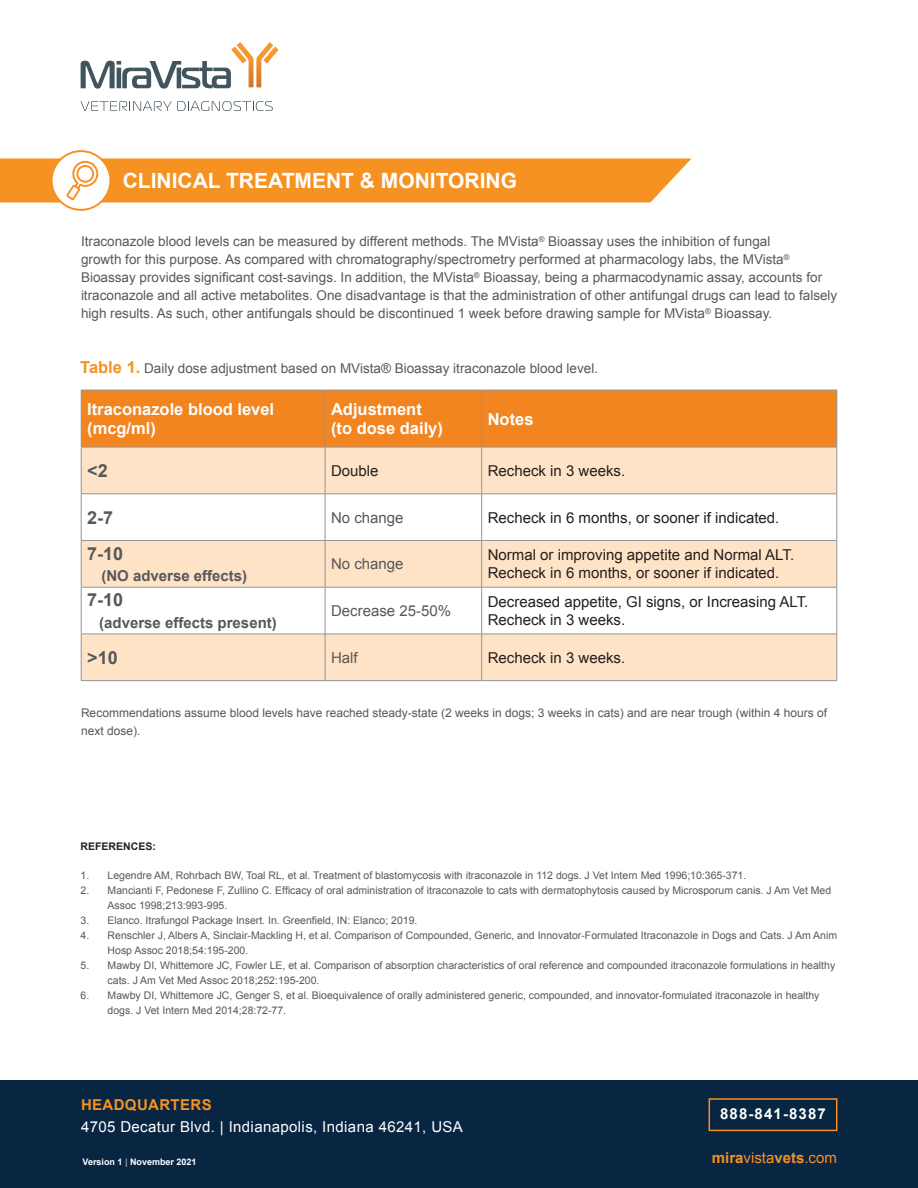
<style>
.page{position:relative;width:918px;height:1188px;background:#fff}
.page>*{position:absolute;margin:0;border:0;box-sizing:border-box;transform-origin:0 0}
.t1{font:700 21px "Arial";color:#fff}
.t2{font:700 18px "Arial";color:#57585a}
.t3{font:700 16.5px/19.8px "Arial";color:#fff}
.t4{font:15px/18px "Arial";color:#231f20}
.t5{font:15px "Arial";letter-spacing:.025em;color:#fff}
.t6{font:700 15px "Arial";color:#57585a}
.t7{font:15px "Arial";color:#57585a}
.t8{font:15px "Arial";color:#f69122}
.t9{font:700 15px "Arial";letter-spacing:.025em;color:#f69122}
.t10{font:700 15px "Arial";letter-spacing:.075em;color:#fff}
.t11{font:13.5px/18px "Arial";color:#57585a}
.t12{font:12px/18px "Arial";color:#57585a}
.t13{font:10.5px/15px "Arial";color:#57585a}
.t14{font:700 10.5px "Arial";color:#231f20}
.t15{font:700 9px "Arial";color:#fff}
.s1{font-weight:700;font-size:16.5px;color:#f69122}
.s2{color:#a7a8b5}
.s3{font-weight:700}
</style>
<div class="page">
<svg style="left:81px;top:42px;width:197px;height:47px"></svg>
<svg style="left:81px;top:101px;width:192px;height:10px"></svg>
<div style="left:0;top:1080px;width:918px;height:108px;background:#082542"></div>
<svg style="left:51px;top:150px;width:60px;height:61px"></svg>
<div style="left:53px;top:152px;width:56px;height:57px;background:#fff;border-radius:50%"></div>
<svg style="left:0;top:158px;width:691px;height:44px;background:#f69c38"></svg>
<div style="left:709px;top:1098px;width:128px;height:33px;border:2px solid #f69122"></div>
<div style="left:82px;top:391px;width:755px;height:56px;background:#f38520"></div>
<svg style="left:82px;top:448px;width:755px;height:232px;fill:#fee3c6"></svg>
<hr style="left:81px;top:390px;width:244px;height:1px;background:#939598">
<hr style="left:81px;top:390px;width:1px;height:57px;background:#939598">
<hr style="left:325px;top:390px;width:157px;height:1px;background:#939598">
<hr style="left:325px;top:390px;width:1px;height:57px;background:#939598">
<hr style="left:482px;top:390px;width:355px;height:1px;background:#939598">
<hr style="left:481px;top:390px;width:1px;height:57px;background:#939598">
<hr style="left:837px;top:390px;width:1px;height:57px;background:#939598">
<hr style="left:81px;top:447px;width:244px;height:1px;background:#939598">
<hr style="left:81px;top:447px;width:1px;height:47px;background:#939598">
<hr style="left:325px;top:447px;width:157px;height:1px;background:#939598">
<hr style="left:325px;top:447px;width:1px;height:47px;background:#939598">
<hr style="left:482px;top:447px;width:355px;height:1px;background:#939598">
<hr style="left:481px;top:447px;width:1px;height:47px;background:#939598">
<hr style="left:837px;top:447px;width:1px;height:47px;background:#939598">
<hr style="left:81px;top:494px;width:244px;height:1px;background:#939598">
<hr style="left:81px;top:494px;width:1px;height:46px;background:#939598">
<hr style="left:325px;top:494px;width:157px;height:1px;background:#939598">
<hr style="left:325px;top:494px;width:1px;height:46px;background:#939598">
<hr style="left:482px;top:494px;width:355px;height:1px;background:#939598">
<hr style="left:481px;top:494px;width:1px;height:46px;background:#939598">
<hr style="left:837px;top:494px;width:1px;height:46px;background:#939598">
<hr style="left:81px;top:540px;width:244px;height:1px;background:#939598">
<hr style="left:81px;top:541px;width:1px;height:46px;background:#939598">
<hr style="left:325px;top:540px;width:157px;height:1px;background:#939598">
<hr style="left:325px;top:541px;width:1px;height:46px;background:#939598">
<hr style="left:482px;top:540px;width:355px;height:1px;background:#939598">
<hr style="left:481px;top:541px;width:1px;height:46px;background:#939598">
<hr style="left:837px;top:541px;width:1px;height:46px;background:#939598">
<hr style="left:81px;top:587px;width:244px;height:1px;background:#939598">
<hr style="left:81px;top:587px;width:1px;height:47px;background:#939598">
<hr style="left:325px;top:587px;width:157px;height:1px;background:#939598">
<hr style="left:325px;top:587px;width:1px;height:47px;background:#939598">
<hr style="left:482px;top:587px;width:355px;height:1px;background:#939598">
<hr style="left:481px;top:587px;width:1px;height:47px;background:#939598">
<hr style="left:837px;top:587px;width:1px;height:47px;background:#939598">
<hr style="left:81px;top:634px;width:244px;height:1px;background:#939598">
<hr style="left:81px;top:634px;width:1px;height:46px;background:#939598">
<hr style="left:325px;top:634px;width:157px;height:1px;background:#939598">
<hr style="left:325px;top:634px;width:1px;height:46px;background:#939598">
<hr style="left:482px;top:634px;width:355px;height:1px;background:#939598">
<hr style="left:481px;top:634px;width:1px;height:46px;background:#939598">
<hr style="left:837px;top:634px;width:1px;height:46px;background:#939598">
<hr style="left:81px;top:680px;width:244px;height:1px;background:#939598">
<hr style="left:325px;top:680px;width:157px;height:1px;background:#939598">
<hr style="left:482px;top:680px;width:355px;height:1px;background:#939598">
<h1 class="t1" style="left:123px;top:167px;width:396px">CLINICAL TREATMENT &amp; MONITORING</h1>
<p class="t11" style="left:81px;top:233px;width:758px">Itraconazole blood levels can be measured by different methods. The MVista<sup>®</sup> Bioassay uses the inhibition of fungal<br>growth for this purpose. As compared with chromatography/spectrometry performed at pharmacology labs, the MVista<sup>® </sup>Bioassay provides significant cost-savings. In addition, the MVista<sup>®</sup> Bioassay, being a pharmacodynamic assay, accounts for itraconazole and all active metabolites. One disadvantage is that the administration of other antifungal drugs can lead to falsely high results. As such, other antifungals should be discontinued 1 week before drawing sample for MVista<sup>®</sup> Bioassay.</p>
<p class="t11" style="left:80px;top:359px;width:519px"><span class="s1">Table 1.</span> Daily dose adjustment based on MVista® Bioassay itraconazole blood level.</p>
<p class="t3" style="left:87px;top:400px;width:189px">Itraconazole blood level (mcg/ml)</p>
<p class="t3" style="left:331px;top:400px;width:113px">Adjustment (to dose daily)</p>
<p class="t3" style="left:488px;top:409px;width:47px">Notes</p>
<p class="t2" style="left:87px;top:459px;width:22px">&lt;2</p>
<p class="t4" style="left:331px;top:462px;width:49px">Double</p>
<p class="t4" style="left:488px;top:462px;width:139px">Recheck in 3 weeks.</p>
<p class="t2" style="left:87px;top:506px;width:28px">2-7</p>
<p class="t7" style="left:331px;top:508px;width:74px">No change</p>
<p class="t4" style="left:488px;top:509px;width:293px">Recheck in 6 months, or sooner if indicated.</p>
<p class="t2" style="left:87px;top:541px;width:38px">7-10</p>
<p class="t6" style="left:101px;top:566px;width:147px">(NO adverse effects)</p>
<p class="t4" style="left:488px;top:546px;width:308px">Normal or improving appetite and Normal ALT.</p>
<p class="t4" style="left:488px;top:564px;width:293px">Recheck in 6 months, or sooner if indicated.</p>
<p class="t7" style="left:331px;top:554px;width:74px">No change</p>
<p class="t2" style="left:87px;top:588px;width:38px">7-10</p>
<p class="t6" style="left:99px;top:613px;width:179px">(adverse effects present)</p>
<p class="t7" style="left:331px;top:601px;width:122px">Decrease 25-50%</p>
<p class="t4" style="left:488px;top:593px;width:322px">Decreased appetite, GI signs, or Increasing ALT.<br>Recheck in 3 weeks.</p>
<p class="t2" style="left:87px;top:646px;width:32px">&gt;10</p>
<p class="t7" style="left:331px;top:648px;width:28px">Half</p>
<p class="t4" style="left:488px;top:649px;width:139px">Recheck in 3 weeks.</p>
<p class="t12" style="left:81px;top:704px;width:748px">Recommendations assume blood levels have reached steady-state (2 weeks in dogs; 3 weeks in cats) and are near trough (within 4 hours of next dose).</p>
<p class="t14" style="left:81px;top:839px;width:77px">REFERENCES:</p>
<p class="t13" style="left:81px;top:867px;width:667px">1. Legendre AM, Rohrbach BW, Toal RL, et al. Treatment of blastomycosis with itraconazole in 112 dogs. J Vet Intern Med 1996;10:365-371.</p>
<p class="t13" style="left:108px;top:882px;width:725px;text-indent:-27px">2. Mancianti F, Pedonese F, Zullino C. Efficacy of oral administration of itraconazole to cats with dermatophytosis caused by Microsporum canis. J Am Vet Med<br>Assoc 1998;213:993-995.</p>
<p class="t13" style="left:81px;top:912px;width:338px">3. Elanco. Itrafungol Package Insert. In. Greenfield, IN: Elanco; 2019.</p>
<p class="t13" style="left:108px;top:927px;width:731px;text-indent:-27px">4. Renschler J, Albers A, Sinclair-Mackling H, et al. Comparison of Compounded, Generic, and Innovator-Formulated Itraconazole in Dogs and Cats. J Am Anim<br>Hosp Assoc 2018;54:195-200.</p>
<p class="t13" style="left:108px;top:957px;width:729px;text-indent:-27px">5. Mawby DI, Whittemore JC, Fowler LE, et al. Comparison of absorption characteristics of oral reference and compounded itraconazole formulations in healthy cats. J Am Vet Med Assoc 2018;252:195-200.</p>
<p class="t13" style="left:108px;top:987px;width:713px;text-indent:-27px">6. Mawby DI, Whittemore JC, Genger S, et al. Bioequivalence of orally administered generic, compounded, and innovator-formulated itraconazole in healthy dogs. J Vet Intern Med 2014;28:72-77.</p>
<p class="t9" style="left:81px;top:1095px;width:132px">HEADQUARTERS</p>
<p class="t5" style="left:81px;top:1117px;width:383px">4705 Decatur Blvd. | Indianapolis, Indiana 46241, USA</p>
<p class="t15" style="left:83px;top:1156px;width:116px">Version 1 <span class="s2">|</span> November 2021</p>
<p class="t10" style="left:720px;top:1104px;width:107px">888-841-8387</p>
<p class="t8" style="left:712px;top:1148px;width:127px"><span class="s3">mira</span>vista<span class="s3">vets</span>.com</p>
</div>
